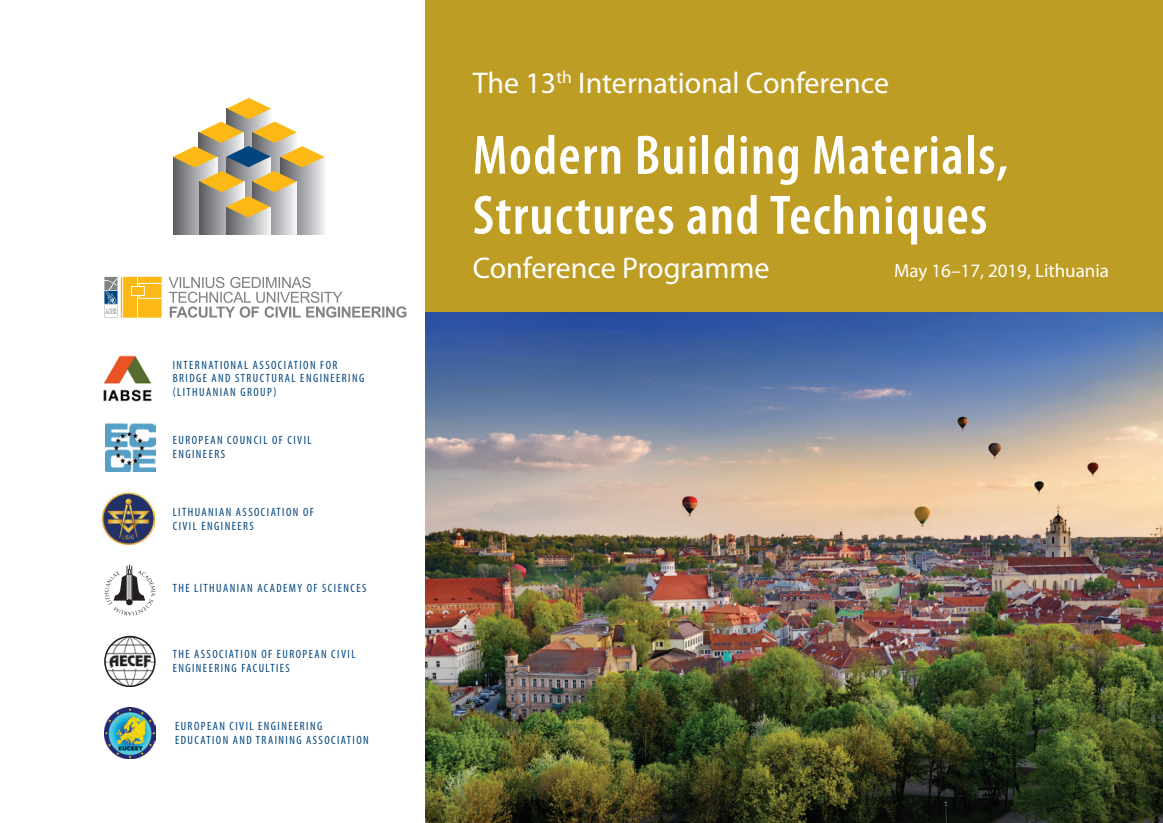
<style>
.page{position:relative;width:1163px;height:823px;background:#fff}
.page>*{position:absolute;margin:0;border:0;box-sizing:border-box;transform-origin:0 0}
.t1{font:600 condensed 56px/60px "Myriad Pro";letter-spacing:.025em;color:#fff}
.t2{font:30px "Myriad Pro";color:#fff}
.t3{font:19px "Myriad Pro";color:#fff}
.t4{font:condensed 12px/13.6px "Myriad Pro";letter-spacing:.12em;color:#01457f}
</style>
<div class="page">
<img style="left:173px;top:217px;width:27px;height:17px">
<img style="left:200px;top:217px;width:26px;height:17px">
<img style="left:226px;top:217px;width:44px;height:17px">
<svg style="left:173px;top:98px;width:151px;height:119px"></svg>
<img style="left:104px;top:638px;width:51px;height:48px">
<div style="left:104px;top:635px;width:51px;height:51px;border:2px solid #231f20;border-radius:50%"></div>
<img style="left:106px;top:423px;width:49px;height:48px">
<svg style="left:104px;top:564px;width:51px;height:51px"></svg>
<div style="left:425px;top:0;width:737px;height:822px;background:#be9d25"></div>
<img style="left:425px;top:312px;width:737px;height:510px">
<img style="left:103px;top:355px;width:49px;height:47px">
<img style="left:102px;top:492px;width:52px;height:52px">
<img style="left:104px;top:707px;width:51px;height:50px">
<svg style="left:104px;top:277px;width:57px;height:40px;background:#e2bb57"></svg>
<svg style="left:169px;top:277px;width:237px;height:40px"></svg>
<p class="t4" style="left:173px;top:357px;width:193px">INTERNATIONAL ASSOCIATION FOR<br>BRIDGE AND STRUCTURAL ENGINEERING (LITHUANIAN GROUP)</p>
<p class="t4" style="left:173px;top:433px;width:140px">EUROPEAN COUNCIL OF CIVIL<br>ENGINEERS</p>
<p class="t4" style="left:173px;top:504px;width:143px">LITHUANIAN ASSOCIATION OF<br>CIVIL ENGINEERS</p>
<p class="t4" style="left:173px;top:580px;width:195px">THE LITHUANIAN ACADEMY OF SCIENCES</p>
<p class="t4" style="left:173px;top:647px;width:184px">THE ASSOCIATION OF EUROPEAN CIVIL<br>ENGINEERING FACULTIES</p>
<p class="t4" style="left:175px;top:719px;width:195px">EUROPEAN CIVIL ENGINEERING<br>EDUCATION AND TRAINING ASSOCIATION</p>
<h2 class="t2" style="left:472px;top:65px;width:418px">The 13<sup>th</sup> International Conference</h2>
<h1 class="t1" style="left:472px;top:126px;width:537px">Modern Building Materials,<br>Structures and Techniques</h1>
<h3 class="t3" style="left:894px;top:258px;width:216px">May 16–17, 2019, Lithuania</h3>
<h2 class="t2" style="left:472px;top:249px;width:298px">Conference Programme</h2>
</div>
